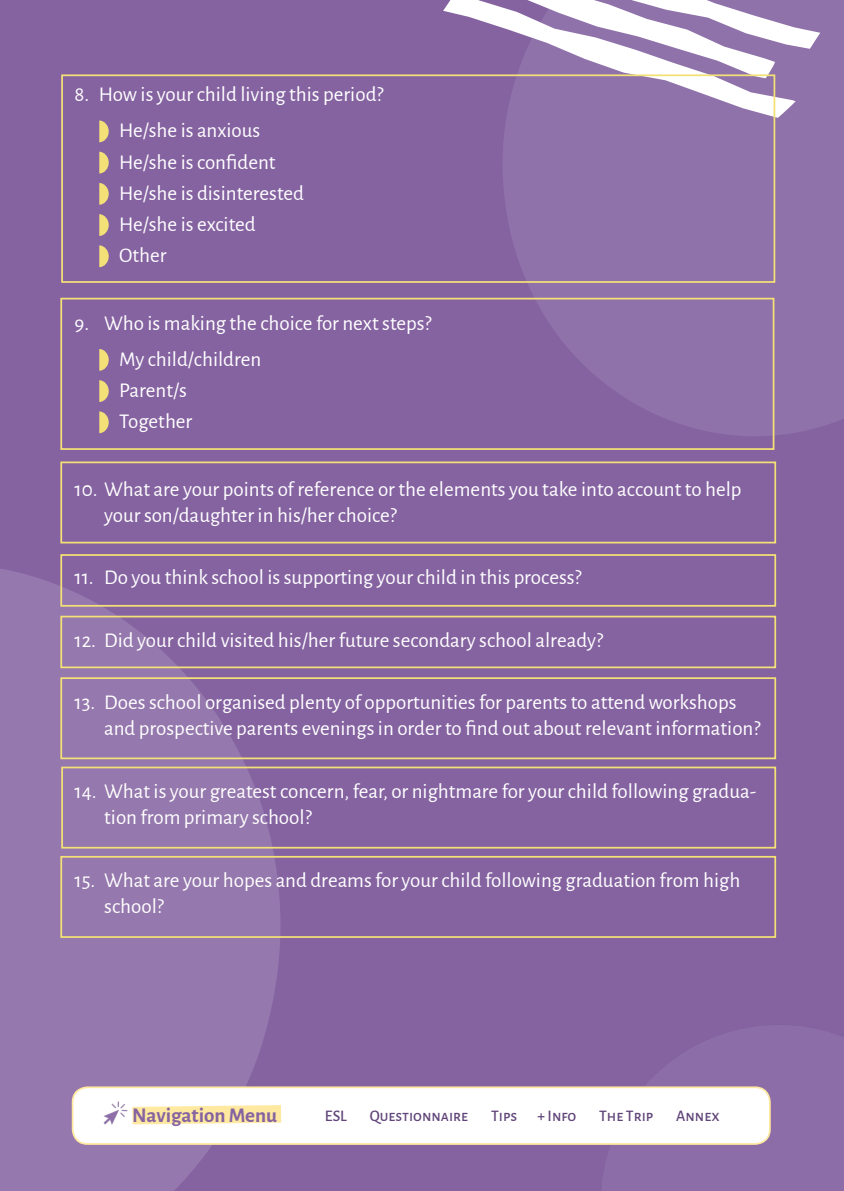
<style>
.page{position:relative;width:844px;height:1191px;background:#fff}
.page>*{position:absolute;margin:0;border:0;box-sizing:border-box;transform-origin:0 0}
.t1{font:21px/31.2px "Alegreya Sans";color:#fff}
.t2{font:700 21px "Alegreya Sans";color:#8564a1}
.t3{font:500 15.75px "Alegreya Sans SC";color:#61457a}
</style>
<div class="page">
<div style="left:0;top:0;width:843px;height:1191px;background:#8563a1"></div>
<svg style="left:0;top:569px;width:280px;height:622px;fill:#9578ad"></svg>
<svg style="left:501px;top:0;width:342px;height:436px;fill:#9072aa"></svg>
<svg style="left:501px;top:78px;width:294px;height:40px;fill:#9072aa"></svg>
<svg style="left:443px;top:0;width:377px;height:78px"></svg>
<img style="left:590px;top:1086px;width:181px;height:59px">
<div style="left:73px;top:1087px;width:696px;height:57px;background:#fff;border-radius:15px"></div>
<div style="left:72px;top:1086px;width:698px;height:58px;border:2px solid #ffe8a0;border-radius:15px"></div>
<svg style="left:132px;top:1105px;width:150px;height:20px;background:#ffeaac"></svg>
<img style="left:103px;top:1101px;width:25px;height:24px">
<svg style="left:99px;top:120px;width:10px;height:22px"></svg>
<svg style="left:99px;top:152px;width:10px;height:21px"></svg>
<svg style="left:99px;top:183px;width:10px;height:22px"></svg>
<svg style="left:99px;top:214px;width:10px;height:22px"></svg>
<svg style="left:99px;top:245px;width:10px;height:22px"></svg>
<svg style="left:99px;top:349px;width:10px;height:22px"></svg>
<svg style="left:99px;top:380px;width:10px;height:22px"></svg>
<svg style="left:99px;top:411px;width:10px;height:22px"></svg>
<div style="left:60px;top:461px;width:716px;height:82px;border:2px solid #f3e076"></div>
<div style="left:60px;top:677px;width:716px;height:82px;border:2px solid #f3e076"></div>
<div style="left:61px;top:766px;width:715px;height:82px;border:2px solid #f3e076"></div>
<div style="left:60px;top:856px;width:716px;height:82px;border:2px solid #f3e076"></div>
<div style="left:60px;top:554px;width:716px;height:52px;border:2px solid #f3e076"></div>
<div style="left:60px;top:615px;width:716px;height:53px;border:2px solid #f3e076"></div>
<div style="left:61px;top:74px;width:714px;height:209px;border:2px solid #f3e076"></div>
<div style="left:60px;top:298px;width:714px;height:152px;border:2px solid #f3e076"></div>
<p class="t1" style="left:119px;top:75px;width:266px;line-height:36.2px;text-indent:-45px">8. How is your child living this period?<br>He/she is anxious</p>
<p class="t1" style="left:119px;top:145px;width:186px">He/she is confident<br>He/she is disinterested<br>He/she is excited<br>Other</p>
<p class="t1" style="left:119px;top:304px;width:314px;line-height:36.2px;text-indent:-45px">9. Who is making the choice for next steps?<br>My child/children</p>
<p class="t1" style="left:119px;top:373px;width:75px">Parent/s<br>Together</p>
<p class="t1" style="left:104px;top:474px;width:638px;line-height:26.2px;text-indent:-30px">10. What are your points of reference or the elements you take into account to help your son/daughter in his/her choice?</p>
<p class="t1" style="left:74px;top:561px;width:508px">11. Do you think school is supporting your child in this process?</p>
<p class="t1" style="left:74px;top:623px;width:530px">12. Did your child visited his/her future secondary school already?</p>
<p class="t1" style="left:104px;top:688px;width:657px;line-height:26.2px;text-indent:-30px">13. Does school organised plenty of opportunities for parents to attend workshops and prospective parents evenings in order to find out about relevant information?</p>
<p class="t1" style="left:104px;top:777px;width:653px;line-height:26.2px;text-indent:-30px">14. What is your greatest concern, fear, or nightmare for your child following gradua&shy;tion from primary school?</p>
<p class="t1" style="left:104px;top:865px;width:637px;line-height:26.2px;text-indent:-30px">15. What are your hopes and dreams for your child following graduation from high school?</p>
<p class="t2" style="left:132px;top:1099px;width:146px">Navigation Menu</p>
<p class="t3" style="left:325px;top:1104px;width:24px">ESL</p>
<p class="t3" style="left:369px;top:1104px;width:100px">Questionnaire</p>
<p class="t3" style="left:491px;top:1104px;width:28px">Tips</p>
<p class="t3" style="left:537px;top:1104px;width:40px">+ Info</p>
<p class="t3" style="left:599px;top:1104px;width:56px">The Trip</p>
<p class="t3" style="left:676px;top:1104px;width:45px">Annex</p>
</div>
